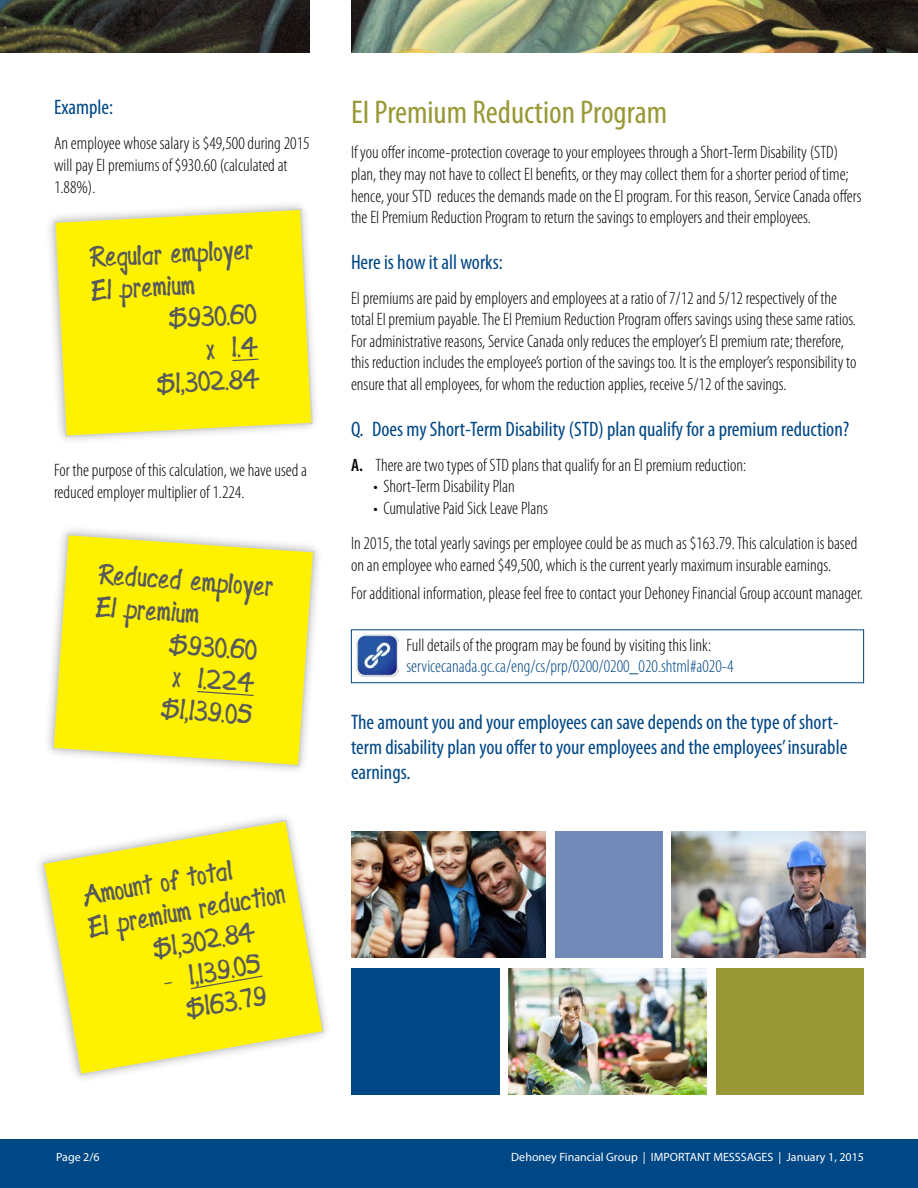
<style>
.page{position:relative;width:918px;height:1188px;background:#fff}
.page>*{position:absolute;margin:0;border:0;box-sizing:border-box;transform-origin:0 0}
.t1{font:condensed 33px "Myriad Pro";color:#989936}
.t2{font:27px/32.4px "Expletive Deleted";color:#58595b}
.t3{font:condensed 21px/25.2px "Myriad Pro";color:#004785}
.t4{font:300 condensed 18px/21.6px "Myriad Pro";color:#000}
.t5{font:300 condensed 18px "Myriad Pro";color:#004785}
.t6{font:12px "Myriad Pro";color:#fff}
.s1{font-weight:600}
</style>
<div class="page">
<img style="left:357px;top:634px;width:42px;height:42px">
<svg style="left:49px;top:204px;width:267px;height:237px"></svg>
<svg style="left:53px;top:208px;width:261px;height:230px;background:#fcf11e"></svg>
<svg style="left:231px;top:358px;width:29px;height:4px"></svg>
<svg style="left:48px;top:529px;width:270px;height:242px"></svg>
<svg style="left:51px;top:533px;width:264px;height:234px;background:#fcf125"></svg>
<svg style="left:196px;top:690px;width:59px;height:7px"></svg>
<svg style="left:42px;top:819px;width:283px;height:257px"></svg>
<svg style="left:190px;top:975px;width:74px;height:15px"></svg>
<img style="left:508px;top:969px;width:199px;height:126px">
<img style="left:351px;top:831px;width:194px;height:127px">
<img style="left:672px;top:831px;width:193px;height:127px">
<div style="left:555px;top:831px;width:108px;height:127px;background:#7189b7"></div>
<div style="left:351px;top:969px;width:149px;height:126px;background:#004785"></div>
<div style="left:716px;top:969px;width:148px;height:126px;background:#989936"></div>
<div style="left:0;top:1139px;width:918px;height:49px;background:#004785"></div>
<img style="left:0;top:0;width:918px;height:53px">
<div style="left:310px;top:0;width:41px;height:57px;background:#fff"></div>
<p class="t3" style="left:54px;top:94px;width:61px">Example:</p>
<p class="t4" style="left:54px;top:132px;width:257px">An employee whose salary is $49,500 during 2015 will pay EI premiums of $930.60 (calculated at<br>1.88%).</p>
<h2 class="t2" style="left:89px;top:246px;width:166px;rotate:-3deg">Regular employer<br>EI premium</h2>
<h2 class="t2" style="left:152px;top:307px;width:105px;text-align:right;rotate:-3deg">$930.60 x 1.4 $1,302.84</h2>
<p class="t4" style="left:54px;top:459px;width:255px">For the purpose of this calculation, we have used a reduced employer multiplier of 1.224.</p>
<h2 class="t2" style="left:99px;top:562px;width:177px;rotate:4deg">Reduced employer<br>EI premium</h2>
<h2 class="t2" style="left:166px;top:632px;width:93px;text-align:center;rotate:4deg">$930.60 x 1.224 $1,139.05</h2>
<h2 class="t2" style="left:80px;top:884px;width:154px;rotate:-10deg">Amount of total</h2>
<h2 class="t2" style="left:86px;top:916px;width:201px;rotate:-10deg">EI premium reduction</h2>
<h2 class="t2" style="left:151px;top:938px;width:105px;rotate:-10deg">$1,302.84</h2>
<h2 class="t2" style="left:161px;top:969px;width:100px;text-align:right;rotate:-10deg">- 1,139.05 $163.79</h2>
<h1 class="t1" style="left:351px;top:92px;width:318px">EI Premium Reduction Program</h1>
<p class="t4" style="left:351px;top:141px;width:512px">If you offer income-protection coverage to your employees through a Short-Term Disability (STD) plan, they may not have to collect EI benefits, or they may collect them for a shorter period of time; hence, your STD reduces the demands made on the EI program. For this reason, Service Canada offers the EI Premium Reduction Program to return the savings to employers and their employees.</p>
<p class="t3" style="left:351px;top:249px;width:153px">Here is how it all works:</p>
<p class="t4" style="left:351px;top:287px;width:507px">EI premiums are paid by employers and employees at a ratio of 7/12 and 5/12 respectively of the total EI premium payable. The EI Premium Reduction Program offers savings using these same ratios.<br>For administrative reasons, Service Canada only reduces the employer’s EI premium rate; therefore, this reduction includes the employee’s portion of the savings too. It is the employer’s responsibility to ensure that all employees, for whom the reduction applies, receive 5/12 of the savings.</p>
<p class="t3" style="left:351px;top:416px;width:500px">Q. Does my Short-Term Disability (STD) plan qualify for a premium reduction?</p>
<p class="t4" style="left:351px;top:454px;width:397px"><span class="s1">A.</span> There are two types of STD plans that qualify for an EI premium reduction:</p>
<p class="t4" style="left:374px;top:475px;width:143px">• Short-Term Disability Plan</p>
<p class="t4" style="left:351px;top:490px;width:508px;line-height:35.1px;text-indent:22px">• Cumulative Paid Sick Leave Plans<br>In 2015, the total yearly savings per employee could be as much as $163.79. This calculation is based</p>
<p class="t4" style="left:351px;top:550px;width:513px;line-height:28.3px">on an employee who earned $49,500, which is the current yearly maximum insurable earnings.<br>For additional information, please feel free to contact your Dehoney Financial Group account manager.</p>
<p class="t4" style="left:406px;top:634px;width:306px">Full details of the program may be found by visiting this link:</p>
<p class="t5" style="left:406px;top:656px;width:329px">servicecanada.gc.ca/eng/cs/prp/0200/0200_020.shtml#a020-4</p>
<p class="t3" style="left:351px;top:709px;width:498px">The amount you and your employees can save depends on the type of short&shy;term disability plan you offer to your employees and the employees’ insurable earnings.</p>
<p class="t6" style="left:56px;top:1150px;width:45px">Page 2/6</p>
<p class="t6" style="left:511px;top:1150px;width:354px">Dehoney Financial Group | IMPORTANT MESSSAGES | January 1, 2015</p>
</div>
